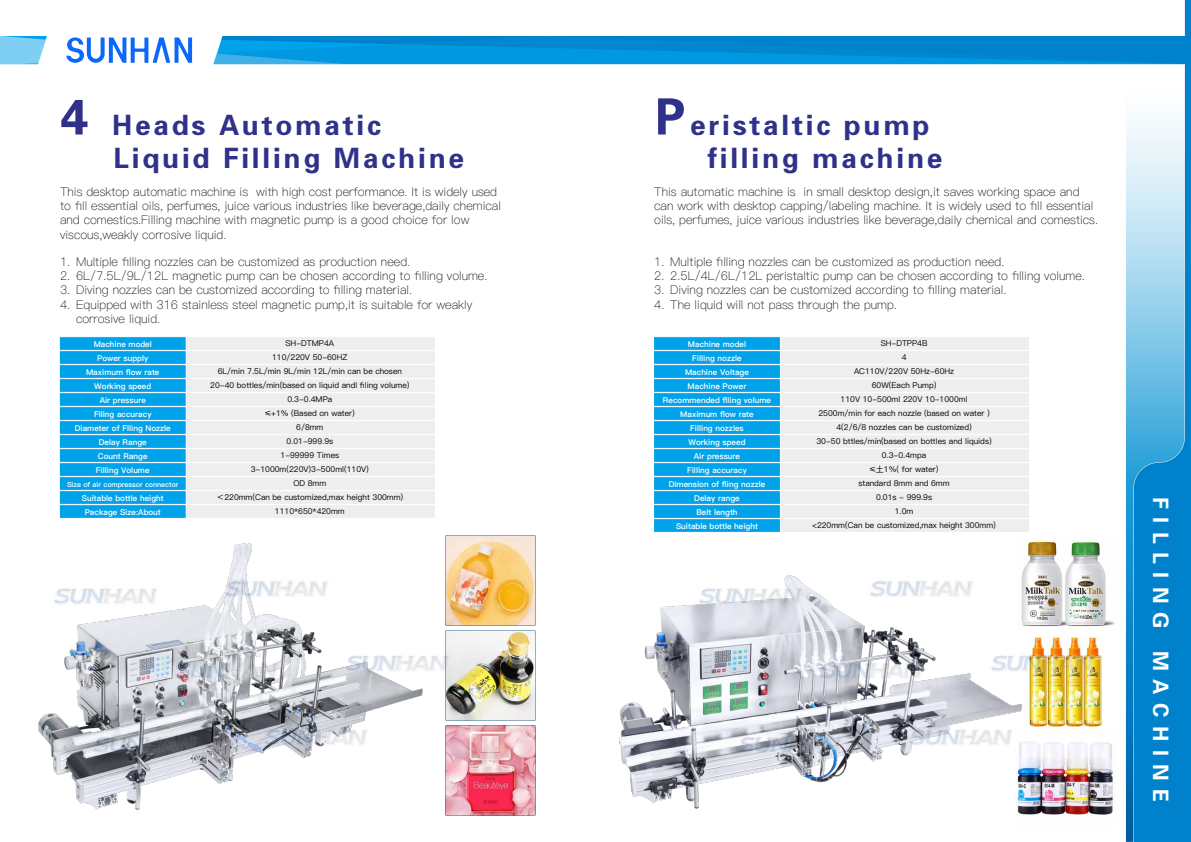
<style>
.page{position:relative;width:1191px;height:842px;background:#fff}
.page>*{position:absolute;margin:0;border:0;box-sizing:border-box;transform-origin:0 0}
.t1{font:28px/33.6px "FZZYJW GB1 0";letter-spacing:.1em;color:#2f318b}
.t2{font:21.2px "FZZYJW GB1 0";letter-spacing:.4em;color:#fefefe}
.t3{font:12px/14.4px "Ping Fang SC Light";color:#000}
.t4{font:8px "Ping Fang SC Medium";color:#000}
.t5{font:8px "Ping Fang SC Heavy";color:#fefefe}
.t6{font:7px "Ping Fang SC Heavy";color:#fefefe}
.s1{font-size:50px}
</style>
<div class="page">
<svg style="left:1126px;top:64px;width:7px;height:370px"></svg>
<svg style="left:0;top:36px;width:1134px;height:28px;background:#229add"></svg>
<svg style="left:1134px;top:0;width:57px;height:842px;background:#57aede"></svg>
<div style="left:186px;top:336px;width:250px;height:15px;background:#eeeeef;border:1px solid #fff"></div>
<div style="left:59px;top:336px;width:127px;height:15px;background:#00a2e9;border:1px solid #fff"></div>
<div style="left:186px;top:350px;width:250px;height:15px;background:#eeeeef;border:1px solid #fff"></div>
<div style="left:59px;top:350px;width:127px;height:15px;background:#00a2e9;border:1px solid #fff"></div>
<div style="left:186px;top:364px;width:250px;height:15px;background:#eeeeef;border:1px solid #fff"></div>
<div style="left:59px;top:364px;width:127px;height:15px;background:#00a2e9;border:1px solid #fff"></div>
<div style="left:186px;top:378px;width:250px;height:15px;background:#eeeeef;border:1px solid #fff"></div>
<div style="left:59px;top:378px;width:127px;height:15px;background:#00a2e9;border:1px solid #fff"></div>
<div style="left:186px;top:392px;width:250px;height:15px;background:#eeeeef;border:1px solid #fff"></div>
<div style="left:59px;top:392px;width:127px;height:15px;background:#00a2e9;border:1px solid #fff"></div>
<div style="left:186px;top:406px;width:250px;height:15px;background:#eeeeef;border:1px solid #fff"></div>
<div style="left:59px;top:406px;width:127px;height:15px;background:#00a2e9;border:1px solid #fff"></div>
<div style="left:186px;top:420px;width:250px;height:15px;background:#eeeeef;border:1px solid #fff"></div>
<div style="left:59px;top:420px;width:127px;height:15px;background:#00a2e9;border:1px solid #fff"></div>
<div style="left:780px;top:336px;width:250px;height:15px;background:#eeeeef;border:1px solid #fff"></div>
<div style="left:653px;top:336px;width:127px;height:15px;background:#00a2e9;border:1px solid #fff"></div>
<div style="left:780px;top:364px;width:250px;height:15px;background:#eeeeef"></div>
<svg style="left:653px;top:364px;width:127px;height:15px;background:#07a4e9"></svg>
<div style="left:780px;top:378px;width:250px;height:15px;background:#eeeeef;border:1px solid #fff"></div>
<div style="left:653px;top:378px;width:127px;height:15px;background:#00a2e9;border:1px solid #fff"></div>
<div style="left:780px;top:392px;width:250px;height:15px;background:#eeeeef;border:1px solid #fff"></div>
<div style="left:653px;top:392px;width:127px;height:15px;background:#00a2e9;border:1px solid #fff"></div>
<div style="left:780px;top:406px;width:250px;height:15px;background:#eeeeef;border:1px solid #fff"></div>
<div style="left:653px;top:406px;width:127px;height:15px;background:#00a2e9;border:1px solid #fff"></div>
<div style="left:780px;top:420px;width:250px;height:15px;background:#eeeeef;border:1px solid #fff"></div>
<div style="left:653px;top:420px;width:127px;height:15px;background:#00a2e9;border:1px solid #fff"></div>
<div style="left:780px;top:350px;width:250px;height:15px;background:#eeeeef;border:1px solid #fff"></div>
<div style="left:653px;top:350px;width:127px;height:15px;background:#00a2e9;border:1px solid #fff"></div>
<img style="left:498px;top:631px;width:35px;height:90px">
<img style="left:498px;top:726px;width:35px;height:90px">
<img style="left:498px;top:536px;width:35px;height:90px">
<img style="left:533px;top:535px;width:111px;height:281px">
<img style="left:38px;top:434px;width:460px;height:382px">
<img style="left:644px;top:434px;width:499px;height:408px">
<h1 class="t1" style="left:113px;top:109px;width:352px;text-indent:-53px"><span class="s1">4</span> Heads Automatic<br>Liquid Filling Machine</h1>
<p class="t3" style="left:60px;top:184px;width:442px">This desktop automatic machine is with high cost performance. It is widely used to fill essential oils, perfumes, juice various industries like beverage,daily chemical and comestics.Filling machine with magnetic pump is a good choice for low viscous,weakly corrosive liquid.</p>
<p class="t3" style="left:60px;top:254px;width:351px">1. Multiple filling nozzles can be customized as production need.</p>
<p class="t3" style="left:60px;top:269px;width:429px">2. 6L/7.5L/9L/12L magnetic pump can be chosen according to filling volume.</p>
<p class="t3" style="left:60px;top:283px;width:353px">3. Diving nozzles can be customized according to filling material.</p>
<p class="t3" style="left:76px;top:297px;width:398px;text-indent:-16px">4. Equipped with 316 stainless steel magnetic pump,it is suitable for weakly corrosive liquid.</p>
<p class="t5" style="left:94px;top:339px;width:60px">Machine model</p>
<p class="t4" style="left:285px;top:339px;width:50px">SH-DTMP4A</p>
<p class="t5" style="left:97px;top:353px;width:53px">Power supply</p>
<p class="t4" style="left:272px;top:353px;width:77px">110/220V 50-60HZ</p>
<p class="t5" style="left:86px;top:367px;width:75px">Maximum flow rate</p>
<p class="t4" style="left:218px;top:367px;width:186px">6L/min 7.5L/min 9L/min 12L/min can be chosen</p>
<p class="t5" style="left:94px;top:381px;width:59px">Working speed</p>
<p class="t4" style="left:210px;top:381px;width:201px">20-40 bottles/min(based on liquid andl filing volume)</p>
<p class="t5" style="left:100px;top:395px;width:48px">Air pressure</p>
<p class="t4" style="left:287px;top:395px;width:46px">0.3-0.4MPa</p>
<p class="t5" style="left:94px;top:409px;width:59px">Flling accuracy</p>
<p class="t4" style="left:265px;top:409px;width:91px">≤+1% (Based on water)</p>
<p class="t5" style="left:75px;top:423px;width:98px">Diameter of Flling Nozzle</p>
<p class="t4" style="left:296px;top:423px;width:29px">6/8mm</p>
<p class="t5" style="left:99px;top:437px;width:49px">Delay Range</p>
<p class="t4" style="left:286px;top:437px;width:48px">0.01-999.9s</p>
<p class="t5" style="left:98px;top:451px;width:51px">Count Range</p>
<p class="t4" style="left:280px;top:451px;width:60px">1-99999 Times</p>
<p class="t6" style="left:67px;top:480px;width:113px">Size of air compressor connector</p>
<p class="t4" style="left:293px;top:479px;width:34px">OD 8mm</p>
<p class="t5" style="left:96px;top:465px;width:55px">Filling Volume</p>
<p class="t4" style="left:251px;top:465px;width:120px">3-1000m(220V)3-500ml(110V)</p>
<p class="t5" style="left:82px;top:493px;width:83px">Suitable bottle height</p>
<p class="t4" style="left:216px;top:493px;width:188px">＜220mm(Can be customized,max height 300mm)</p>
<p class="t5" style="left:85px;top:507px;width:78px">Package Size:About</p>
<p class="t4" style="left:275px;top:507px;width:71px">1110*650*420mm</p>
<h1 class="t1" style="left:707px;top:109px;width:236px;text-indent:-53px"><span class="s1">P</span>eristaltic pump filling machine</h1>
<p class="t3" style="left:654px;top:184px;width:445px">This automatic machine is in small desktop design,it saves working space and can work with desktop capping/labeling machine. It is widely used to fill essential oils, perfumes, juice various industries like beverage,daily chemical and comestics.</p>
<p class="t3" style="left:654px;top:254px;width:351px">1. Multiple filling nozzles can be customized as production need.</p>
<p class="t3" style="left:654px;top:269px;width:432px">2. 2.5L/4L/6L/12L peristaltic pump can be chosen according to filling volume.</p>
<p class="t3" style="left:654px;top:283px;width:353px">3. Diving nozzles can be customized according to filling material.</p>
<p class="t3" style="left:654px;top:297px;width:244px">4. The liquid will not pass through the pump.</p>
<p class="t5" style="left:688px;top:339px;width:60px">Machine model</p>
<p class="t4" style="left:880px;top:339px;width:48px">SH-DTPP4B</p>
<p class="t5" style="left:685px;top:367px;width:65px">Machine Voltage</p>
<p class="t4" style="left:854px;top:367px;width:102px">AC110V/220V 50Hz-60Hz</p>
<p class="t5" style="left:687px;top:381px;width:60px">Machine Power</p>
<p class="t4" style="left:871px;top:381px;width:66px">60W(Each Pump)</p>
<p class="t5" style="left:663px;top:395px;width:110px">Recommended flling volume</p>
<p class="t4" style="left:840px;top:395px;width:128px">110V 10-500ml 220V 10-1000ml</p>
<p class="t5" style="left:680px;top:409px;width:75px">Maximum flow rate</p>
<p class="t4" style="left:818px;top:409px;width:173px">2500m/min for each nozzle (based on water )</p>
<p class="t5" style="left:690px;top:423px;width:55px">Filling nozzles</p>
<p class="t4" style="left:836px;top:423px;width:137px">4(2/6/8 nozzles can be customized)</p>
<p class="t5" style="left:688px;top:437px;width:59px">Working speed</p>
<p class="t4" style="left:816px;top:437px;width:177px">30-50 bttles/min(based on bottles and liquids)</p>
<p class="t5" style="left:694px;top:451px;width:48px">Air pressure</p>
<p class="t4" style="left:882px;top:451px;width:46px">0.3-0.4mpa</p>
<p class="t5" style="left:687px;top:465px;width:61px">Filling accuracy</p>
<p class="t4" style="left:869px;top:465px;width:70px">≤土1%( for water)</p>
<p class="t5" style="left:668px;top:479px;width:98px">Dimension of fling nozzle</p>
<p class="t4" style="left:858px;top:479px;width:93px">standard 8mm and 6mm</p>
<p class="t5" style="left:694px;top:493px;width:47px">Delay range</p>
<p class="t4" style="left:876px;top:493px;width:58px">0.01s - 999.9s</p>
<p class="t5" style="left:696px;top:507px;width:43px">Belt length</p>
<p class="t4" style="left:894px;top:507px;width:20px">1.0m</p>
<p class="t5" style="left:676px;top:521px;width:83px">Suitable bottle height</p>
<p class="t4" style="left:812px;top:521px;width:185px">&lt;220mm(Can be customized,max height 300mm)</p>
<p class="t5" style="left:692px;top:353px;width:51px">Filling nozzle</p>
<p class="t4" style="left:901px;top:353px;width:6px">4</p>
<h2 class="t2" style="left:1172px;top:497px;width:306px;rotate:90deg">FILLING MACHINE</h2>
</div>
